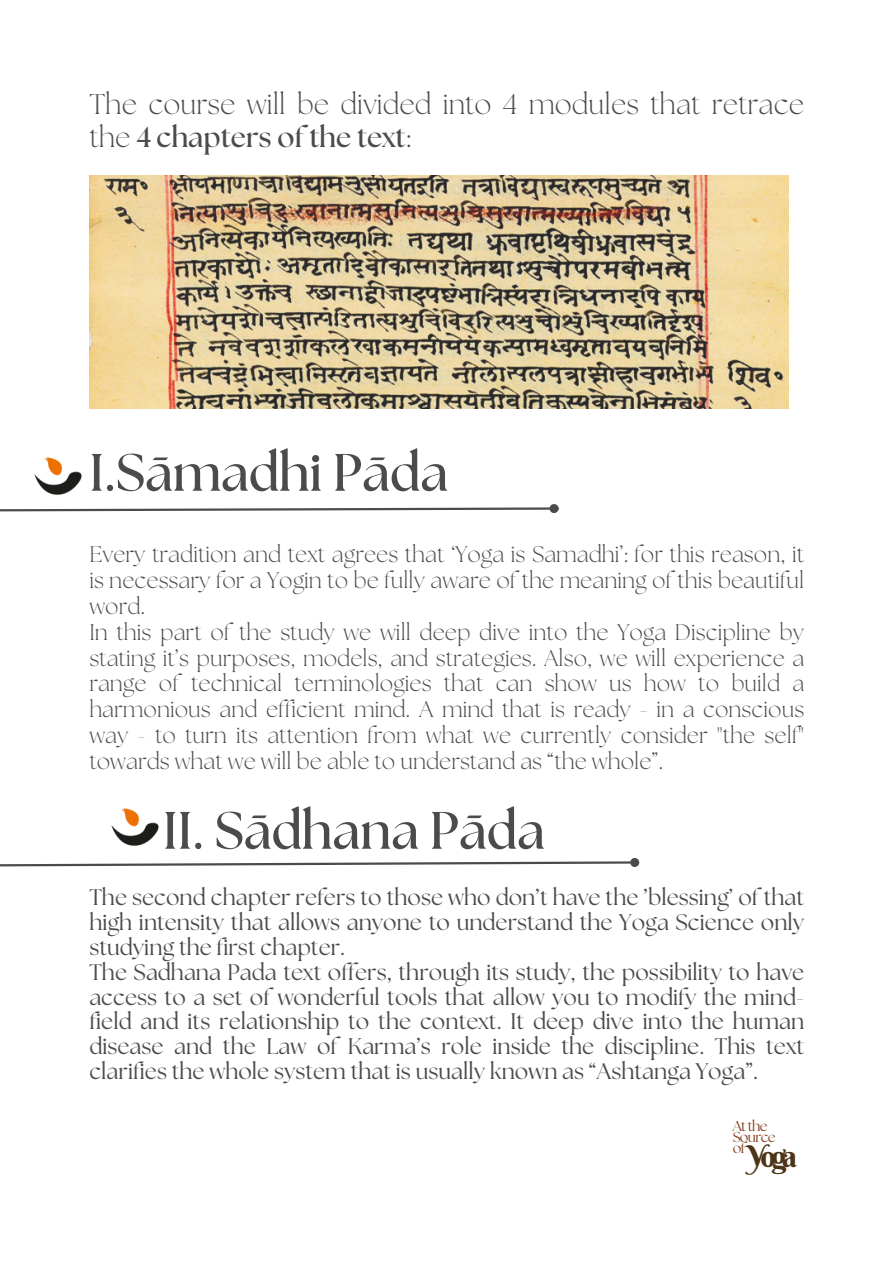
<style>
.page{position:relative;width:894px;height:1264px;background:#fff}
.page>*{position:absolute;margin:0;border:0;box-sizing:border-box;transform-origin:0 0}
.t1{font:700 52.5px "The Seasons";color:#4b4b4b}
.t2{font:30px "Berkshire Swash";color:#4d3417}
.t3{font:300 28.5px/32.7px "The Seasons";color:#4b4b4b}
.t4{font:300 22.5px/25.8px "The Seasons";color:#4b4b4b}
.t5{font:22.5px/24.8px "The Seasons";color:#4b4b4b}
.t6{font:14.4px/11.1px "The Seasons";letter-spacing:-.045em;color:#853f1d}
.s1{font-weight:700}
</style>
<div class="page">
<svg style="left:0;top:507px;width:549px;height:5px"></svg>
<div style="left:550px;top:505px;width:7px;height:7px;background:#4b4b4b;border-radius:50%"></div>
<div style="left:549px;top:504px;width:9px;height:9px;border:2px solid #4b4b4b;border-radius:50%"></div>
<svg style="left:0;top:861px;width:630px;height:6px"></svg>
<div style="left:631px;top:859px;width:7px;height:6px;background:#4b4b4b;border-radius:50%"></div>
<div style="left:630px;top:858px;width:9px;height:9px;border:2px solid #4b4b4b;border-radius:50%"></div>
<img style="left:89px;top:175px;width:699px;height:233px">
<img style="left:34px;top:457px;width:48px;height:38px">
<img style="left:111px;top:808px;width:48px;height:38px">
<h2 class="t3" style="left:89px;top:90px;width:716px">The course will be divided into 4 modules that retrace the <span class="s1">4 chapters of the text</span>:</h2>
<h1 class="t1" style="left:89px;top:448px;width:360px">I.Sāmadhi Pāda</h1>
<p class="t4" style="left:89px;top:543px;width:716px">Every tradition and text agrees that ‘Yoga is Samadhi’: for this reason, it is necessary for a Yogin to be fully aware of the meaning of this beautiful word.<br>In this part of the study we will deep dive into the Yoga Discipline by stating it’s purposes, models, and strategies. Also, we will experience a range of technical terminologies that can show us how to build a harmonious and efficient mind. A mind that is ready - in a conscious way - to turn its attention from what we currently consider "the self" towards what we will be able to understand as “the whole”.</p>
<h3 class="t1" style="left:163px;top:806px;width:383px">II. Sādhana Pāda</h3>
<p class="t5" style="left:89px;top:886px;width:716px">The second chapter refers to those who don’t have the ’blessing’ of that high intensity that allows anyone to understand the Yoga Science only studying the first chapter.<br>The Sadhana Pada text offers, through its study, the possibility to have access to a set of wonderful tools that allow you to modify the mind&shy;field and its relationship to the context. It deep dive into the human disease and the Law of Karma’s role inside the discipline. This text clarifies the whole system that is usually known as “Ashtanga Yoga”.</p>
<h1 class="t6" style="left:732px;top:1120px;width:44px">At the<br>Source of</h1>
<h3 class="t2" style="left:747px;top:1137px;width:51px">Yoga</h3>
</div>
